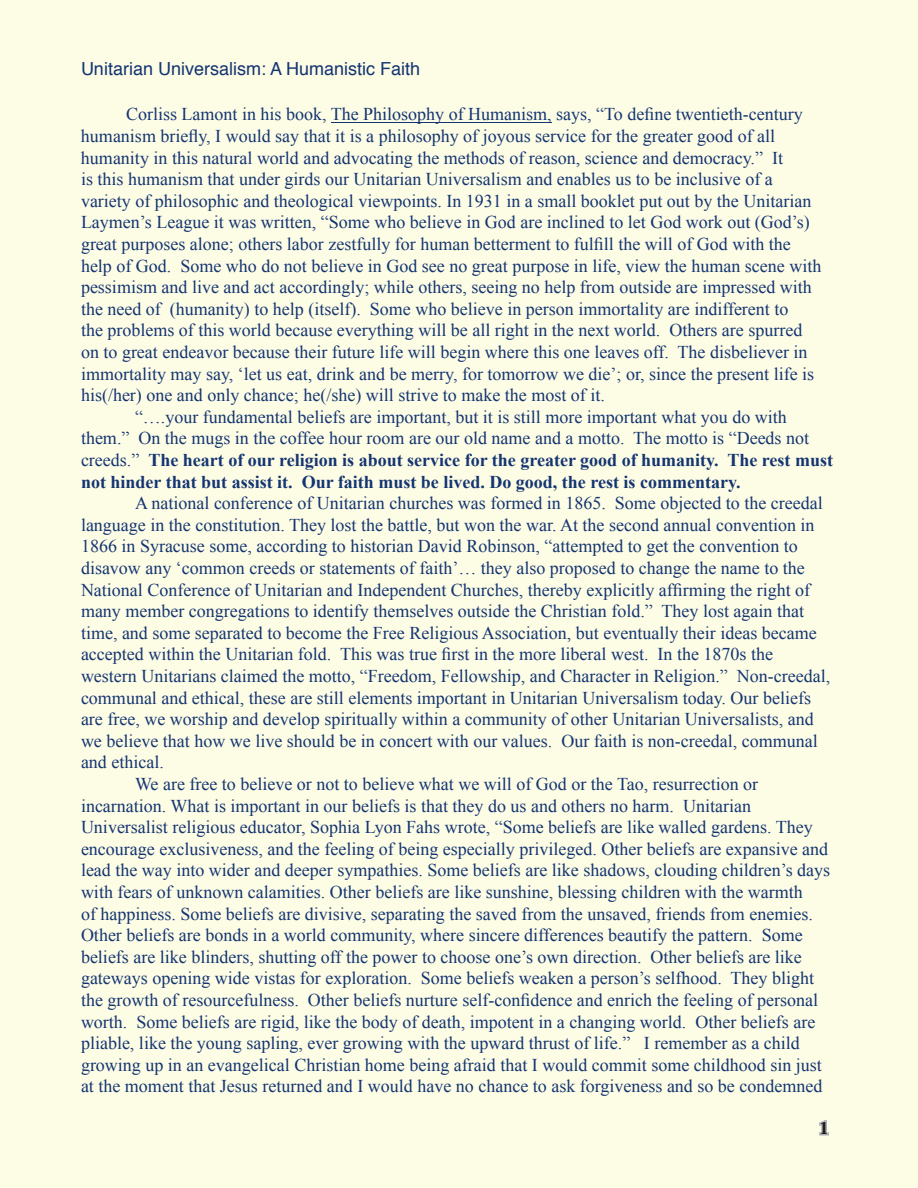
<style>
.page{position:relative;width:918px;height:1188px;background:#fdfce5}
.page>*{position:absolute;margin:0;border:0;box-sizing:border-box;transform-origin:0 0}
.t1{font:18px "Times New Roman";color:#143571}
.t2{font:700 18px "Times New Roman";color:#143571}
.t3{font:18px "Helvetica";color:#143571}
.t4{font:700 18px "Times";color:#211e19}
.s1{font-weight:400}
</style>
<div class="page">
<hr style="left:331px;top:122px;width:221px;height:1px;background:#143571">
<svg style="left:819px;top:1120px;width:10px;height:15px"></svg>
<p class="t3" style="left:81px;top:57px;width:341px">Unitarian Universalism: A Humanistic Faith</p>
<p class="t1" style="left:126px;top:104px;width:678px">Corliss Lamont in his book, The Philosophy of Humanism, says, “To define twentieth-century</p>
<p class="t1" style="left:81px;top:126px;width:696px">humanism briefly, I would say that it is a philosophy of joyous service for the greater good of all</p>
<p class="t1" style="left:81px;top:147px;width:704px">humanity in this natural world and advocating the methods of reason, science and democracy.” It</p>
<p class="t1" style="left:81px;top:169px;width:693px">is this humanism that under girds our Unitarian Universalism and enables us to be inclusive of a</p>
<p class="t1" style="left:81px;top:190px;width:732px">variety of philosophic and theological viewpoints. In 1931 in a small booklet put out by the Unitarian</p>
<p class="t1" style="left:81px;top:212px;width:730px">Laymen’s League it was written, “Some who believe in God are inclined to let God work out (God’s)</p>
<p class="t1" style="left:81px;top:234px;width:711px">great purposes alone; others labor zestfully for human betterment to fulfill the will of God with the</p>
<p class="t1" style="left:81px;top:255px;width:742px">help of God. Some who do not believe in God see no great purpose in life, view the human scene with</p>
<p class="t1" style="left:81px;top:277px;width:732px">pessimism and live and act accordingly; while others, seeing no help from outside are impressed with</p>
<p class="t1" style="left:81px;top:298px;width:709px">the need of (humanity) to help (itself). Some who believe in person immortality are indifferent to</p>
<p class="t1" style="left:81px;top:320px;width:723px">the problems of this world because everything will be all right in the next world. Others are spurred</p>
<p class="t1" style="left:81px;top:342px;width:728px">on to great endeavor because their future life will begin where this one leaves off. The disbeliever in</p>
<p class="t1" style="left:81px;top:363px;width:735px">immortality may say, ‘let us eat, drink and be merry, for tomorrow we die’; or, since the present life is</p>
<p class="t1" style="left:81px;top:385px;width:525px">his(/her) one and only chance; he(/she) will strive to make the most of it.</p>
<p class="t1" style="left:135px;top:406px;width:653px">“….your fundamental beliefs are important, but it is still more important what you do with</p>
<p class="t1" style="left:81px;top:428px;width:730px">them.” On the mugs in the coffee hour room are our old name and a motto. The motto is “Deeds not</p>
<p class="t2" style="left:81px;top:450px;width:754px"><span class="s1">creeds.”</span> The heart of our religion is about service for the greater good of humanity. The rest must</p>
<p class="t2" style="left:81px;top:471px;width:661px">not hinder that but assist it. Our faith must be lived. Do good, the rest is commentary.</p>
<p class="t1" style="left:135px;top:493px;width:689px">A national conference of Unitarian churches was formed in 1865. Some objected to the creedal</p>
<p class="t1" style="left:81px;top:514px;width:735px">language in the constitution. They lost the battle, but won the war. At the second annual convention in</p>
<p class="t1" style="left:81px;top:536px;width:718px">1866 in Syracuse some, according to historian David Robinson, “attempted to get the convention to</p>
<p class="t1" style="left:81px;top:558px;width:725px">disavow any ‘common creeds or statements of faith’… they also proposed to change the name to the</p>
<p class="t1" style="left:81px;top:579px;width:731px">National Conference of Unitarian and Independent Churches, thereby explicitly affirming the right of</p>
<p class="t1" style="left:81px;top:601px;width:725px">many member congregations to identify themselves outside the Christian fold.” They lost again that</p>
<p class="t1" style="left:81px;top:622px;width:737px">time, and some separated to become the Free Religious Association, but eventually their ideas became</p>
<p class="t1" style="left:81px;top:644px;width:694px">accepted within the Unitarian fold. This was true first in the more liberal west. In the 1870s the</p>
<p class="t1" style="left:81px;top:666px;width:751px">western Unitarians claimed the motto, “Freedom, Fellowship, and Character in Religion.” Non-creedal,</p>
<p class="t1" style="left:81px;top:687px;width:732px">communal and ethical, these are still elements important in Unitarian Universalism today. Our beliefs</p>
<p class="t1" style="left:81px;top:709px;width:734px">are free, we worship and develop spiritually within a community of other Unitarian Universalists, and</p>
<p class="t1" style="left:81px;top:730px;width:738px">we believe that how we live should be in concert with our values. Our faith is non-creedal, communal</p>
<p class="t1" style="left:81px;top:752px;width:84px">and ethical.</p>
<p class="t1" style="left:135px;top:774px;width:625px">We are free to believe or not to believe what we will of God or the Tao, resurrection or</p>
<p class="t1" style="left:81px;top:795px;width:672px">incarnation. What is important in our beliefs is that they do us and others no harm. Unitarian</p>
<p class="t1" style="left:81px;top:817px;width:733px">Universalist religious educator, Sophia Lyon Fahs wrote, “Some beliefs are like walled gardens. They</p>
<p class="t1" style="left:81px;top:838px;width:749px">encourage exclusiveness, and the feeling of being especially privileged. Other beliefs are expansive and</p>
<p class="t1" style="left:81px;top:860px;width:751px">lead the way into wider and deeper sympathies. Some beliefs are like shadows, clouding children’s days</p>
<p class="t1" style="left:81px;top:882px;width:723px">with fears of unknown calamities. Other beliefs are like sunshine, blessing children with the warmth</p>
<p class="t1" style="left:81px;top:903px;width:733px">of happiness. Some beliefs are divisive, separating the saved from the unsaved, friends from enemies.</p>
<p class="t1" style="left:81px;top:925px;width:723px">Other beliefs are bonds in a world community, where sincere differences beautify the pattern. Some</p>
<p class="t1" style="left:81px;top:946px;width:722px">beliefs are like blinders, shutting off the power to choose one’s own direction. Other beliefs are like</p>
<p class="t1" style="left:81px;top:968px;width:735px">gateways opening wide vistas for exploration. Some beliefs weaken a person’s selfhood. They blight</p>
<p class="t1" style="left:81px;top:990px;width:739px">the growth of resourcefulness. Other beliefs nurture self-confidence and enrich the feeling of personal</p>
<p class="t1" style="left:81px;top:1011px;width:736px">worth. Some beliefs are rigid, like the body of death, impotent in a changing world. Other beliefs are</p>
<p class="t1" style="left:81px;top:1033px;width:720px">pliable, like the young sapling, ever growing with the upward thrust of life.” I remember as a child</p>
<p class="t1" style="left:81px;top:1054px;width:742px">growing up in an evangelical Christian home being afraid that I would commit some childhood sin just</p>
<p class="t1" style="left:81px;top:1076px;width:743px">at the moment that Jesus returned and I would have no chance to ask forgiveness and so be condemned</p>
<p class="t4" style="left:819px;top:1116px;width:10px">1</p>
</div>
